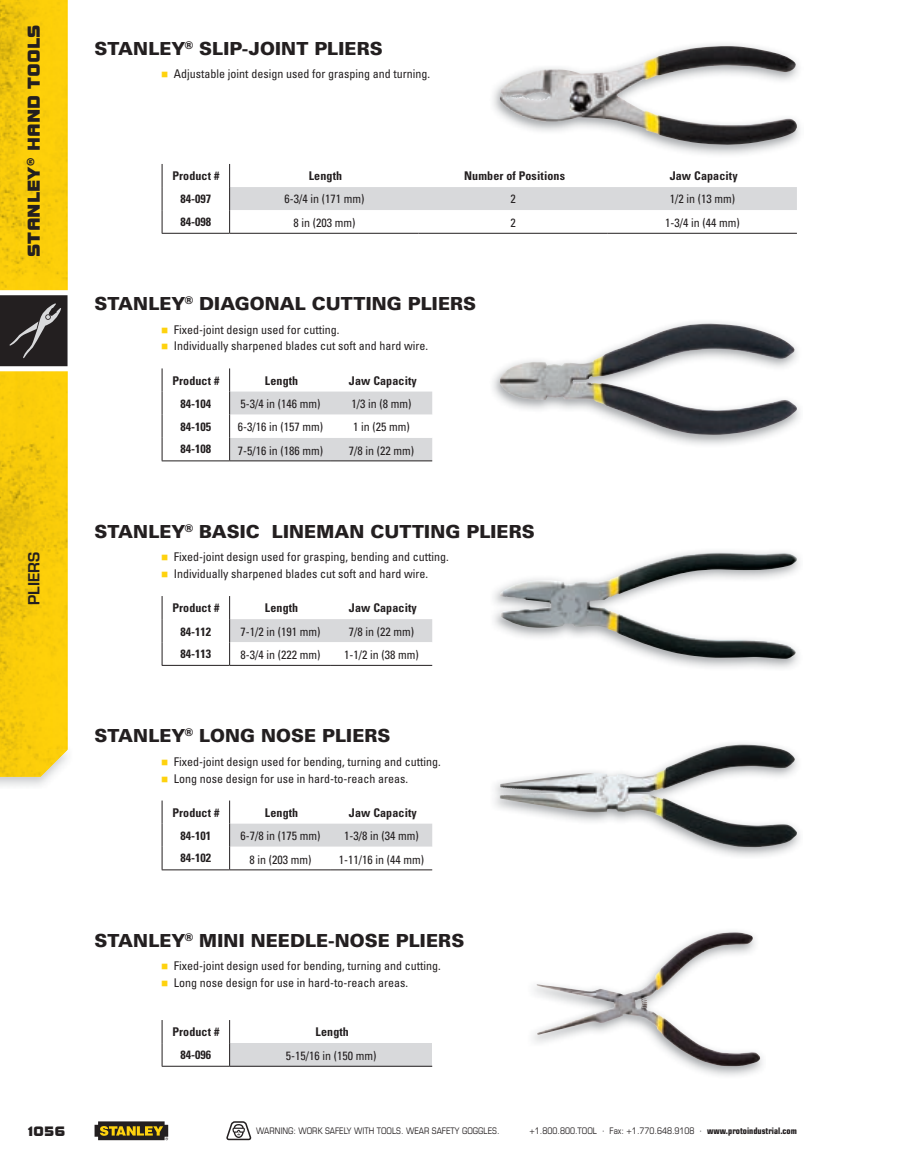
<style>
.page{position:relative;width:905px;height:1175px;background:#fff}
.page>*{position:absolute;margin:0;border:0;box-sizing:border-box;transform-origin:0 0}
.t1{font:900 18px "Univers";letter-spacing:.005em;color:#231f20}
.t2{font:18px "Bolt EF";color:#231f20}
.t3{font:600 15px "Eurostile LT Std";color:#231f20}
.t4{font:14.25px "Bolt EF";color:#231f20}
.t5{font:condensed 12px "Univers";color:#231f20}
.t6{font:700 condensed 12px "Univers";letter-spacing:.01em;color:#231f20}
.t7{font:condensed 9px "Eurostile LT Std";color:#231f20}
.s1{color:#fed20e}
.s2{font-weight:700}
</style>
<div class="page">
<hr style="left:230px;top:233px;width:188px;height:1px;background:#231f20">
<hr style="left:418px;top:233px;width:190px;height:1px;background:#231f20">
<hr style="left:608px;top:233px;width:188px;height:1px;background:#231f20">
<svg style="left:162px;top:164px;width:1px;height:69px"></svg>
<svg style="left:229px;top:164px;width:567px;height:69px"></svg>
<hr style="left:162px;top:233px;width:68px;height:1px;background:#231f20">
<svg style="left:161px;top:368px;width:271px;height:93px"></svg>
<hr style="left:162px;top:460px;width:68px;height:1px;background:#231f20">
<hr style="left:230px;top:665px;width:101px;height:1px;background:#231f20">
<hr style="left:331px;top:665px;width:101px;height:1px;background:#231f20">
<svg style="left:162px;top:596px;width:1px;height:69px"></svg>
<svg style="left:229px;top:596px;width:203px;height:69px"></svg>
<hr style="left:162px;top:665px;width:68px;height:1px;background:#231f20">
<svg style="left:162px;top:800px;width:1px;height:69px"></svg>
<svg style="left:229px;top:800px;width:203px;height:70px"></svg>
<hr style="left:162px;top:869px;width:68px;height:1px;background:#231f20">
<div style="left:230px;top:1043px;width:202px;height:23px;background:#d8d9db"></div>
<hr style="left:230px;top:1065px;width:202px;height:1px;background:#231f20">
<svg style="left:162px;top:1020px;width:1px;height:45px"></svg>
<svg style="left:229px;top:1020px;width:1px;height:45px"></svg>
<hr style="left:162px;top:1065px;width:68px;height:1px;background:#231f20">
<img style="left:499px;top:46px;width:299px;height:100px">
<img style="left:500px;top:324px;width:298px;height:111px">
<img style="left:494px;top:551px;width:306px;height:118px">
<img style="left:500px;top:555px;width:295px;height:103px">
<img style="left:495px;top:743px;width:305px;height:114px">
<img style="left:500px;top:745px;width:236px;height:68px">
<img style="left:536px;top:932px;width:225px;height:134px">
<img style="left:0;top:776px;width:51px;height:10px">
<img style="left:0;top:0;width:68px;height:776px">
<svg style="left:227px;top:1121px;width:25px;height:19px"></svg>
<svg style="left:94px;top:1121px;width:74px;height:19px"></svg>
<svg style="left:0;top:290px;width:68px;height:81px"></svg>
<h1 class="t2" style="left:24px;top:257px;width:234px;rotate:-90deg">Stanley® Hand toolS</h1>
<p class="t3" style="left:24px;top:605px;width:55px;rotate:-90deg">pliers</p>
<h1 class="t1" style="left:94px;top:37px;width:290px">STANLEY<sup>®</sup> SLIP-JOINT PLIERS</h1>
<p class="t5" style="left:161px;top:67px;width:270px"><span class="s1">■</span> Adjustable joint design used for grasping and turning.</p>
<p class="t6" style="left:172px;top:169px;width:48px">Product #</p>
<p class="t6" style="left:309px;top:169px;width:35px">Length</p>
<p class="t6" style="left:464px;top:169px;width:102px">Number of Positions</p>
<p class="t6" style="left:669px;top:169px;width:69px">Jaw Capacity</p>
<p class="t6" style="left:180px;top:192px;width:32px">84-097</p>
<p class="t5" style="left:284px;top:191px;width:81px">6-3/4 in (171 mm)</p>
<p class="t5" style="left:510px;top:191px;width:7px">2</p>
<p class="t5" style="left:669px;top:191px;width:67px">1/2 in (13 mm)</p>
<p class="t6" style="left:180px;top:214px;width:32px">84-098</p>
<p class="t5" style="left:293px;top:215px;width:63px">8 in (203 mm)</p>
<p class="t5" style="left:510px;top:215px;width:7px">2</p>
<p class="t5" style="left:665px;top:215px;width:76px">1-3/4 in (44 mm)</p>
<h1 class="t1" style="left:94px;top:292px;width:383px">STANLEY<sup>®</sup> DIAGONAL CUTTING PLIERS</h1>
<p class="t5" style="left:161px;top:322px;width:180px"><span class="s1">■</span> Fixed-joint design used for cutting.</p>
<p class="t5" style="left:161px;top:338px;width:268px"><span class="s1">■</span> Individually sharpened blades cut soft and hard wire.</p>
<p class="t6" style="left:172px;top:373px;width:48px">Product #</p>
<p class="t6" style="left:265px;top:373px;width:35px">Length</p>
<p class="t6" style="left:349px;top:373px;width:69px">Jaw Capacity</p>
<p class="t6" style="left:180px;top:396px;width:32px">84-104</p>
<p class="t5" style="left:240px;top:396px;width:81px">5-3/4 in (146 mm)</p>
<p class="t5" style="left:351px;top:396px;width:61px">1/3 in (8 mm)</p>
<p class="t6" style="left:180px;top:419px;width:32px">84-105</p>
<p class="t5" style="left:238px;top:419px;width:87px">6-3/16 in (157 mm)</p>
<p class="t5" style="left:353px;top:419px;width:58px">1 in (25 mm)</p>
<p class="t6" style="left:180px;top:442px;width:32px">84-108</p>
<p class="t5" style="left:238px;top:442px;width:87px">7-5/16 in (186 mm)</p>
<p class="t5" style="left:349px;top:442px;width:67px">7/8 in (22 mm)</p>
<h1 class="t1" style="left:94px;top:520px;width:442px">STANLEY<sup>®</sup> BASIC LINEMAN CUTTING PLIERS</h1>
<p class="t5" style="left:161px;top:549px;width:289px"><span class="s1">■</span> Fixed-joint design used for grasping, bending and cutting.</p>
<p class="t5" style="left:161px;top:566px;width:268px"><span class="s1">■</span> Individually sharpened blades cut soft and hard wire.</p>
<p class="t6" style="left:172px;top:601px;width:48px">Product #</p>
<p class="t6" style="left:265px;top:601px;width:35px">Length</p>
<p class="t6" style="left:349px;top:601px;width:69px">Jaw Capacity</p>
<p class="t6" style="left:180px;top:624px;width:32px">84-112</p>
<p class="t5" style="left:240px;top:623px;width:81px">7-1/2 in (191 mm)</p>
<p class="t5" style="left:349px;top:623px;width:67px">7/8 in (22 mm)</p>
<p class="t6" style="left:180px;top:646px;width:32px">84-113</p>
<p class="t5" style="left:240px;top:647px;width:81px">8-3/4 in (222 mm)</p>
<p class="t5" style="left:344px;top:647px;width:76px">1-1/2 in (38 mm)</p>
<h1 class="t1" style="left:94px;top:724px;width:297px">STANLEY<sup>®</sup> LONG NOSE PLIERS</h1>
<p class="t5" style="left:161px;top:754px;width:281px"><span class="s1">■</span> Fixed-joint design used for bending, turning and cutting.</p>
<p class="t5" style="left:161px;top:770px;width:248px"><span class="s1">■</span> Long nose design for use in hard-to-reach areas.</p>
<p class="t6" style="left:172px;top:805px;width:48px">Product #</p>
<p class="t6" style="left:265px;top:805px;width:35px">Length</p>
<p class="t6" style="left:349px;top:805px;width:69px">Jaw Capacity</p>
<p class="t6" style="left:180px;top:828px;width:32px">84-101</p>
<p class="t5" style="left:240px;top:828px;width:81px">6-7/8 in (175 mm)</p>
<p class="t5" style="left:344px;top:828px;width:76px">1-3/8 in (34 mm)</p>
<p class="t6" style="left:180px;top:850px;width:32px">84-102</p>
<p class="t5" style="left:249px;top:851px;width:63px">8 in (203 mm)</p>
<p class="t5" style="left:339px;top:851px;width:87px">1-11/16 in (44 mm)</p>
<h1 class="t1" style="left:94px;top:929px;width:371px">STANLEY<sup>®</sup> MINI NEEDLE-NOSE PLIERS</h1>
<p class="t5" style="left:161px;top:958px;width:281px"><span class="s1">■</span> Fixed-joint design used for bending, turning and cutting.</p>
<p class="t5" style="left:161px;top:975px;width:248px"><span class="s1">■</span> Long nose design for use in hard-to-reach areas.</p>
<p class="t6" style="left:172px;top:1024px;width:48px">Product #</p>
<p class="t6" style="left:315px;top:1024px;width:35px">Length</p>
<p class="t6" style="left:180px;top:1047px;width:32px">84-096</p>
<p class="t5" style="left:286px;top:1048px;width:92px">5-15/16 in (150 mm)</p>
<p class="t4" style="left:28px;top:1122px;width:39px">1056</p>
<p class="t7" style="left:256px;top:1125px;width:245px">WARNING: WORK SAFELY WITH TOOLS. WEAR SAFETY GOGGLES.</p>
<p class="t7" style="left:529px;top:1125px;width:269px">+1.800.800.TOOL · Fax: +1.770.648.9108 · <span class="s2">www.protoindustrial.com</span></p>
</div>
